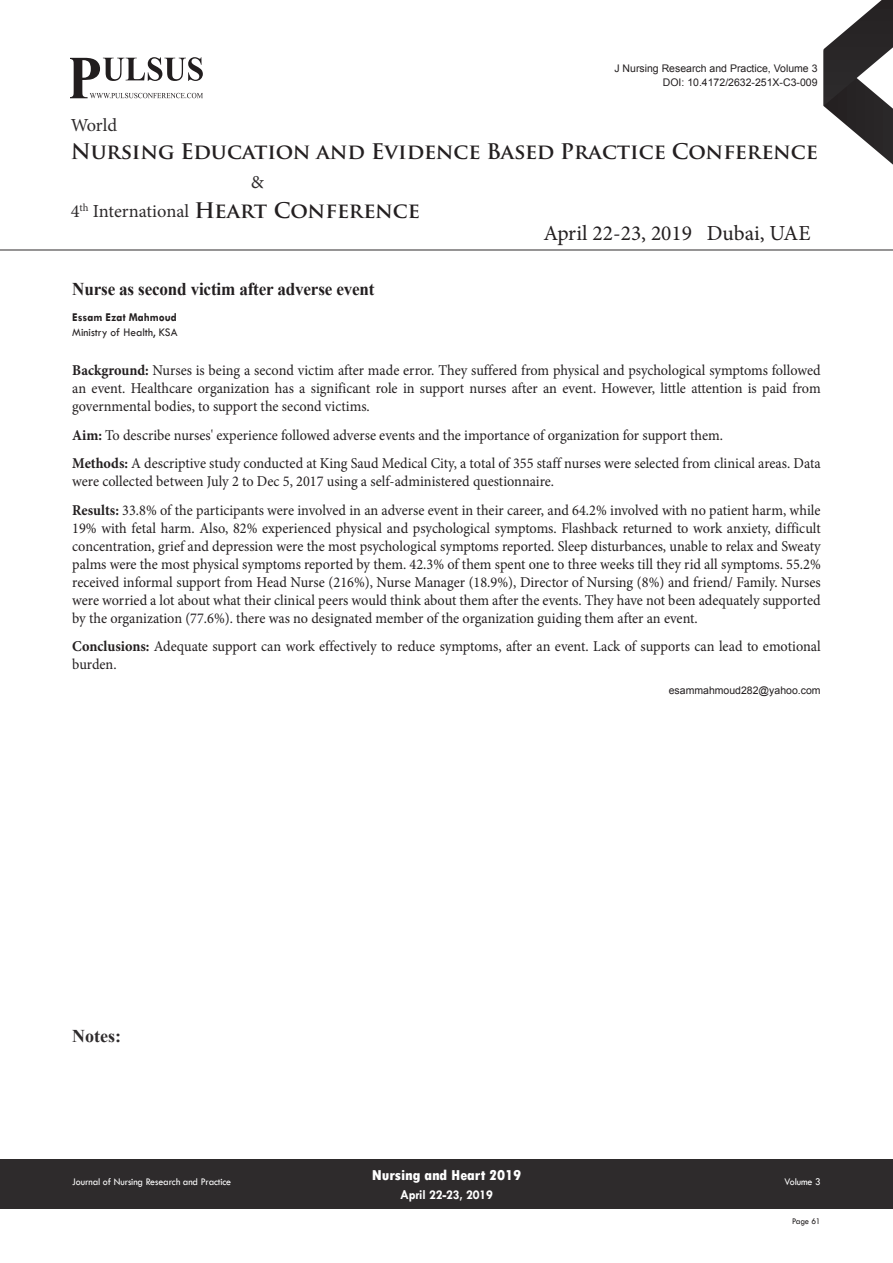
<style>
.page{position:relative;width:893px;height:1263px;background:#fff}
.page>*{position:absolute;margin:0;border:0;box-sizing:border-box;transform-origin:0 0}
.t1{font:21.45px "Minion Pro";color:#231f20}
.t2{font:700 21px "Trajan Pro";letter-spacing:-.005em;color:#231f20}
.t3{font:18.45px "Minion Pro";letter-spacing:-.005em;color:#2e2b2c}
.t4{font:700 18px "Times New Roman";letter-spacing:-.01em;color:#231f20;scale:.95 1}
.t5{font:700 18px "Times New Roman";color:#2e2b2c}
.Abstract{font:15px/18px "Minion Pro";color:#231f20;text-align:justify;scale:.95 1}
.t6{font:800 condensed 15px "Tw Cen";letter-spacing:-.01em;color:#fff;scale:1.1 1}
.t7{font:700 13.5px "Tw Cen";letter-spacing:-.01em;color:#fff;scale:.95 1}
.Affiliation{font:12px "Tw Cen";color:#231f20;scale:.95 1}
.Name{font:700 12px "Tw Cen";color:#231f20;scale:.95 1}
.Biography{font:10.5px "Arial";color:#231f20}
.t8{font:10.5px "Tw Cen";letter-spacing:-.01em;color:#fff;scale:.95 1}
.t9{font:9px "Tw Cen";letter-spacing:-.02em;color:#231f20;scale:.95 1}
.s1{font-weight:700}
</style>
<div class="page">
<svg style="left:824px;top:0;width:69px;height:165px"></svg>
<div style="left:0;top:1159px;width:892px;height:49px;background:#2e2b2c"></div>
<hr style="left:0;top:250px;width:893px;height:1px;background:#2e2b2c">
<svg style="left:71px;top:57px;width:132px;height:41px"></svg>
<p class="t3" style="left:71px;top:113px;width:48px">World</p>
<p class="Biography" style="left:614px;top:61px;width:205px">J Nursing Research and Practice, Volume 3</p>
<p class="Biography" style="left:663px;top:76px;width:156px">DOI: 10.4172/2632-251X-C3-009</p>
<h2 class="t2" style="left:71px;top:139px;width:749px">Nursing Education and Evidence Based Practice Conference</h2>
<p class="t3" style="left:251px;top:170px;width:15px">&amp;</p>
<h2 class="t2" style="left:194px;top:197px;width:227px">Heart Conference</h2>
<p class="t3" style="left:71px;top:199px;width:120px">4<sup>th</sup> International</p>
<h1 class="t1" style="left:543px;top:219px;width:269px">April 22-23, 2019 Dubai, UAE</h1>
<p class="t4" style="left:72px;top:276px;width:320px">Nurse as second victim after adverse event</p>
<p class="Name" style="left:72px;top:310px;width:112px">Essam Ezat Mahmoud</p>
<p class="Affiliation" style="left:72px;top:325px;width:112px">Ministry of Health, KSA</p>
<p class="Abstract" style="left:72px;top:361px;width:789px"><span class="s1">Background:</span> Nurses is being a second victim after made error. They suffered from physical and psychological symptoms followed an event. Healthcare organization has a significant role in support nurses after an event. However, little attention is paid from governmental bodies, to support the second victims.</p>
<p class="Abstract" style="left:72px;top:426px;width:686px"><span class="s1">Aim:</span> To describe nurses' experience followed adverse events and the importance of organization for support them.</p>
<p class="Abstract" style="left:72px;top:454px;width:789px"><span class="s1">Methods:</span> A descriptive study conducted at King Saud Medical City, a total of 355 staff nurses were selected from clinical areas. Data were collected between July 2 to Dec 5, 2017 using a self-administered questionnaire.</p>
<p class="Abstract" style="left:72px;top:501px;width:789px"><span class="s1">Results:</span> 33.8% of the participants were involved in an adverse event in their career, and 64.2% involved with no patient harm, while 19% with fetal harm. Also, 82% experienced physical and psychological symptoms. Flashback returned to work anxiety, difficult concentration, grief and depression were the most psychological symptoms reported. Sleep disturbances, unable to relax and Sweaty palms were the most physical symptoms reported by them. 42.3% of them spent one to three weeks till they rid all symptoms. 55.2% received informal support from Head Nurse (216%), Nurse Manager (18.9%), Director of Nursing (8%) and friend/ Family. Nurses were worried a lot about what their clinical peers would think about them after the events. They have not been adequately supported by the organization (77.6%). there was no designated member of the organization guiding them after an event.</p>
<p class="Abstract" style="left:72px;top:638px;width:789px"><span class="s1">Conclusions:</span> Adequate support can work effectively to reduce symptoms, after an event. Lack of supports can lead to emotional burden.</p>
<p class="Biography" style="left:669px;top:683px;width:153px">esammahmoud282@yahoo.com</p>
<p class="t5" style="left:72px;top:1024px;width:50px">Notes:</p>
<p class="t6" style="left:372px;top:1166px;width:137px">Nursing and Heart 2019</p>
<p class="t7" style="left:400px;top:1186px;width:99px">April 22-23, 2019</p>
<p class="t8" style="left:72px;top:1175px;width:169px">Journal of Nursing Research and Practice</p>
<p class="t8" style="left:784px;top:1175px;width:40px">Volume 3</p>
<p class="t9" style="left:792px;top:1215px;width:32px">Page 61</p>
</div>
